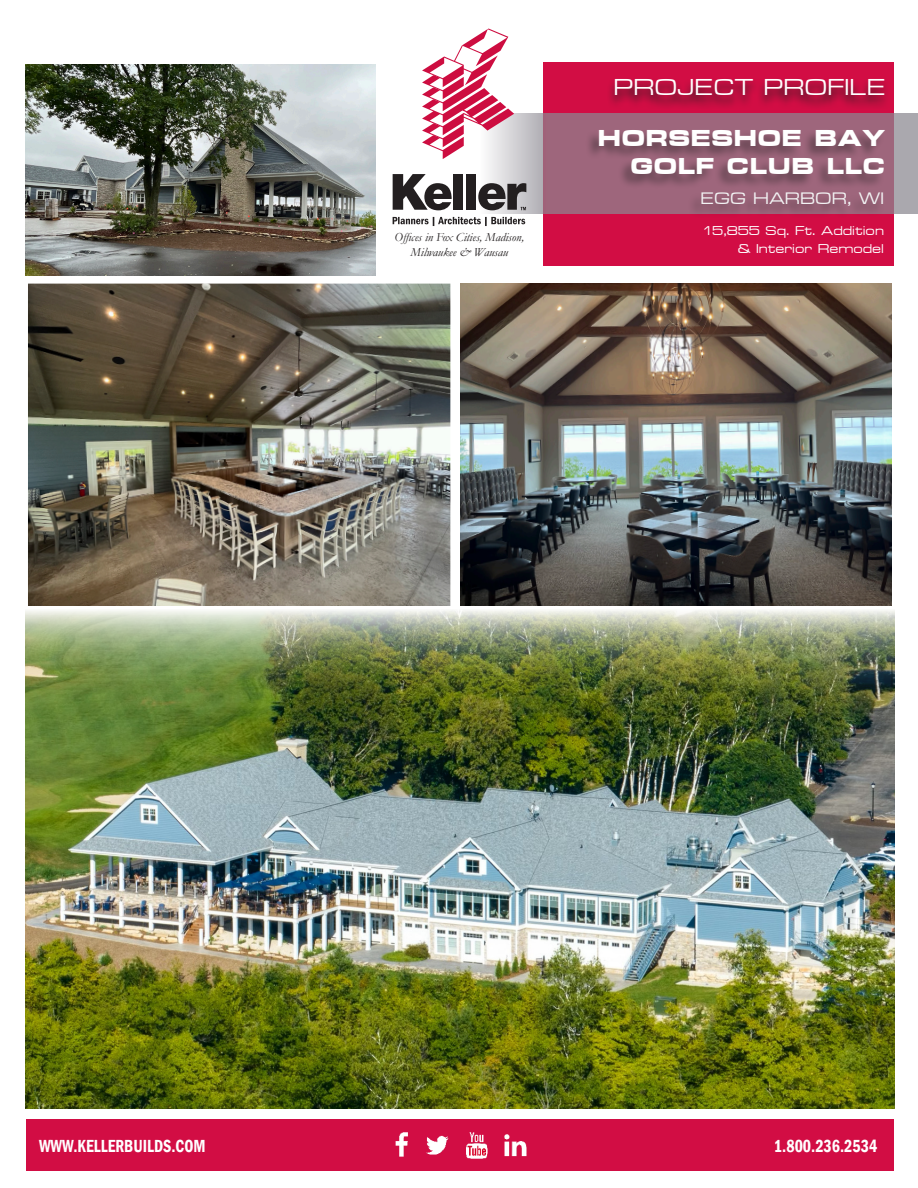
<style>
.page{position:relative;width:918px;height:1188px;background:#fff}
.page>*{position:absolute;margin:0;border:0;box-sizing:border-box;transform-origin:0 0}
.t1{font:700 27px "Metrostyle Extended";color:#fff}
.t2{font:27px "Metrostyle Extended";color:#fff}
.t3{font:19.5px "Metrostyle Extended";color:#f2f3f4}
.t4{font:600 condensed 18px "Franklin Gothic";color:#fff;scale:.9 1}
.t5{font:15px/18px "Metrostyle Extended";color:#fff;text-align:right}
.t6{font:italic 12.45px/14.9px "Garamond";color:#231f20;text-align:center}
</style>
<div class="page">
<div style="left:26px;top:1119px;width:868px;height:52px;background:#d20d44"></div>
<img style="left:395px;top:1132px;width:132px;height:27px">
<div style="left:543px;top:62px;width:351px;height:204px;background:#d20d44"></div>
<svg style="left:435px;top:113px;width:483px;height:101px;background:#ac8797"></svg>
<div style="left:585px;top:129px;width:300px;height:60px;background:#231f20;opacity:.5"></div>
<div style="left:687px;top:192px;width:197px;height:28px;background:#231f20;opacity:.5"></div>
<svg style="left:422px;top:29px;width:92px;height:130px"></svg>
<svg style="left:609px;top:80px;width:277px;height:27px"></svg>
<svg style="left:393px;top:174px;width:59px;height:36px"></svg>
<div style="left:454px;top:174px;width:9px;height:36px;background:#231f20"></div>
<div style="left:467px;top:174px;width:9px;height:36px;background:#231f20"></div>
<svg style="left:393px;top:217px;width:132px;height:9px"></svg>
<svg style="left:478px;top:183px;width:48px;height:27px"></svg>
<img style="left:26px;top:610px;width:868px;height:499px">
<img style="left:26px;top:64px;width:350px;height:211px">
<img style="left:460px;top:284px;width:431px;height:322px">
<img style="left:28px;top:284px;width:422px;height:322px">
<p class="t2" style="left:614px;top:73px;width:274px">PROJECT PROFILE</p>
<p class="t6" style="left:395px;top:230px;width:131px">Offices in Fox Cities, Madison,<br>Milwaukee &amp; Wausau</p>
<p class="t1" style="left:598px;top:123px;width:290px">HORSESHOE BAY</p>
<p class="t1" style="left:631px;top:152px;width:257px">GOLF CLUB LLC</p>
<p class="t3" style="left:700px;top:189px;width:185px">EGG HARBOR, WI</p>
<p class="t5" style="left:704px;top:222px;width:182px">15,855 Sq. Ft. Addition &amp; Interior Remodel</p>
<p class="t4" style="left:39px;top:1134px;width:187px">WWW.KELLERBUILDS.COM</p>
<p class="t4" style="left:774px;top:1134px;width:117px">1.800.236.2534</p>
</div>
